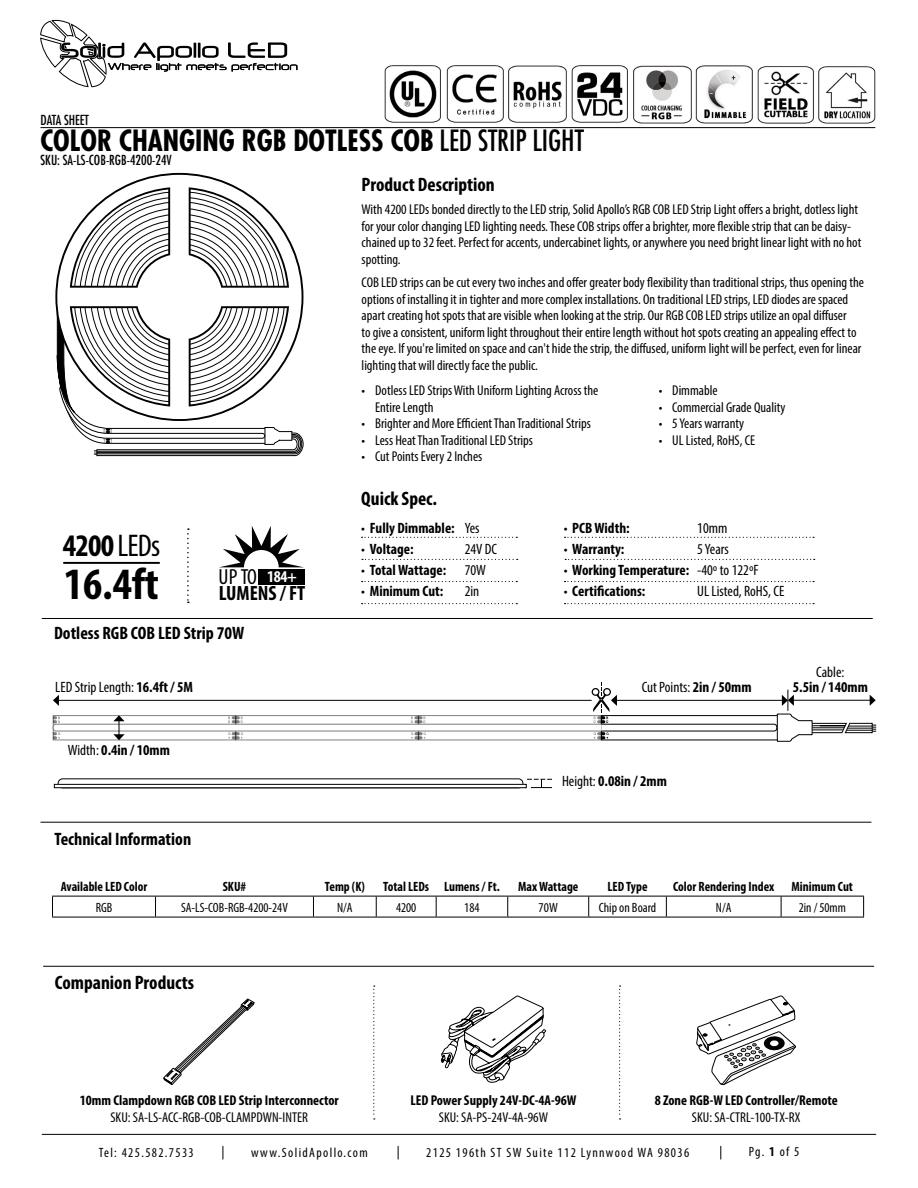
<style>
.page{position:relative;width:918px;height:1188px;background:#fff}
.page>*{position:absolute;margin:0;border:0;box-sizing:border-box;transform-origin:0 0}
.t1{font:700 condensed 45px "Myriad Pro";color:#000}
.t2{font:700 condensed 31.5px "Myriad Pro";color:#000}
.t3{font:700 condensed 28.5px "Futura LT";color:#000}
.t4{font:condensed 21.9px "Myriad Pro";color:#000101}
.t5{font:700 condensed 20.7px "Myriad Pro";color:#000101}
.t6{font:700 condensed 19.5px "Myriad Pro";color:#000}
.t7{font:700 condensed 18px "Myriad Pro";color:#000}
.t8{font:700 condensed 16.5px "Myriad Pro";color:#fff}
.t9{font:700 condensed 15px "Myriad Pro";color:#000}
.t10{font:condensed 15px/21px "Myriad Pro";color:#000}
.t11{font:condensed 14.25px/16.5px "Myriad Pro";color:#000}
.t12{font:700 condensed 14.25px "Myriad Pro";color:#000}
.t13{font:condensed 13.5px "Myriad Pro";letter-spacing:.1em;color:#000}
.t14{font:700 condensed 13.5px "Myriad Pro";color:#000}
.t15{font:condensed 13.5px "Futura LT";color:#000}
.t16{font:condensed 13.5px "Myriad Pro";color:#000}
.s1{font-weight:400}
.s2{font-weight:700}
</style>
<div class="page">
<hr style="left:42px;top:1134px;width:834px;height:1px;background:#000">
<svg style="left:223px;top:1146px;width:1px;height:13px"></svg>
<svg style="left:398px;top:1146px;width:1px;height:13px"></svg>
<svg style="left:720px;top:1146px;width:1px;height:13px"></svg>
<img style="left:822px;top:66px;width:54px;height:63px">
<img style="left:761px;top:66px;width:61px;height:63px">
<img style="left:637px;top:65px;width:50px;height:64px">
<img style="left:450px;top:65px;width:50px;height:64px">
<img style="left:375px;top:65px;width:75px;height:64px">
<img style="left:687px;top:65px;width:74px;height:64px">
<img style="left:574px;top:65px;width:63px;height:64px">
<img style="left:500px;top:65px;width:74px;height:64px">
<svg style="left:52px;top:895px;width:812px;height:22px"></svg>
<hr style="left:52px;top:917px;width:104px;height:1px;background:#000">
<hr style="left:156px;top:917px;width:157px;height:1px;background:#000">
<hr style="left:313px;top:917px;width:63px;height:1px;background:#000">
<hr style="left:376px;top:917px;width:60px;height:1px;background:#000">
<hr style="left:436px;top:917px;width:72px;height:1px;background:#000">
<hr style="left:508px;top:917px;width:81px;height:1px;background:#000">
<hr style="left:589px;top:917px;width:77px;height:1px;background:#000">
<hr style="left:666px;top:917px;width:115px;height:1px;background:#000">
<hr style="left:781px;top:917px;width:83px;height:1px;background:#000">
<hr style="left:52px;top:896px;width:104px;height:1px;background:#000">
<hr style="left:156px;top:896px;width:157px;height:1px;background:#000">
<hr style="left:313px;top:896px;width:63px;height:1px;background:#000">
<hr style="left:376px;top:896px;width:60px;height:1px;background:#000">
<hr style="left:436px;top:896px;width:72px;height:1px;background:#000">
<hr style="left:508px;top:896px;width:81px;height:1px;background:#000">
<hr style="left:589px;top:896px;width:77px;height:1px;background:#000">
<hr style="left:666px;top:896px;width:115px;height:1px;background:#000">
<hr style="left:781px;top:896px;width:83px;height:1px;background:#000">
<svg style="left:58px;top:779px;width:465px;height:9px"></svg>
<div style="left:58px;top:779px;width:465px;height:9px;border:1px solid #000;border-radius:5px"></div>
<div style="left:54px;top:784px;width:473px;height:4px;border:1px solid #000"></div>
<svg style="left:527px;top:779px;width:25px;height:9px"></svg>
<hr style="left:42px;top:618px;width:831px;height:1px;background:#000">
<hr style="left:40px;top:822px;width:831px;height:1px;background:#000">
<svg style="left:40px;top:20px;width:257px;height:67px"></svg>
<svg style="left:362px;top:537px;width:155px;height:1px"></svg>
<svg style="left:362px;top:559px;width:156px;height:1px"></svg>
<svg style="left:362px;top:581px;width:155px;height:1px"></svg>
<svg style="left:362px;top:603px;width:155px;height:1px"></svg>
<svg style="left:565px;top:537px;width:249px;height:1px"></svg>
<svg style="left:565px;top:559px;width:250px;height:1px"></svg>
<svg style="left:565px;top:581px;width:249px;height:1px"></svg>
<svg style="left:565px;top:603px;width:249px;height:1px"></svg>
<hr style="left:40px;top:127px;width:835px;height:1px;background:#000">
<svg style="left:55px;top:173px;width:248px;height:190px"></svg>
<svg style="left:187px;top:528px;width:2px;height:75px"></svg>
<svg style="left:220px;top:526px;width:82px;height:41px"></svg>
<div style="left:259px;top:569px;width:46px;height:15px;background:#000101"></div>
<hr style="left:64px;top:562px;width:95px;height:2px;background:#000">
<svg style="left:53px;top:682px;width:823px;height:60px"></svg>
<hr style="left:43px;top:966px;width:831px;height:1px;background:#000">
<svg style="left:619px;top:985px;width:2px;height:135px"></svg>
<svg style="left:373px;top:985px;width:2px;height:135px"></svg>
<svg style="left:163px;top:998px;width:92px;height:87px"></svg>
<svg style="left:440px;top:996px;width:106px;height:87px"></svg>
<svg style="left:57px;top:309px;width:247px;height:147px"></svg>
<svg style="left:696px;top:996px;width:100px;height:89px"></svg>
<p class="t15" style="left:40px;top:112px;width:50px">DATA SHEET</p>
<h3 class="t3" style="left:40px;top:123px;width:545px">COLOR CHANGING RGB DOTLESS COB <span class="s1">LED STRIP LIGHT</span></h3>
<p class="t15" style="left:40px;top:152px;width:133px">SKU: SA-LS-COB-RGB-4200-24V</p>
<h2 class="t2" style="left:63px;top:525px;width:99px">4200 <span class="s1">LEDs</span></h2>
<h1 class="t1" style="left:64px;top:556px;width:96px">16.4ft</h1>
<h3 class="t4" style="left:219px;top:564px;width:40px">UP TO</h3>
<h3 class="t5" style="left:219px;top:580px;width:88px">LUMENS / FT</h3>
<p class="t8" style="left:267px;top:566px;width:31px">184+</p>
<p class="t7" style="left:54px;top:621px;width:192px">Dotless RGB COB LED Strip 70W</p>
<p class="t10" style="left:55px;top:676px;width:139px">LED Strip Length: <span class="s2">16.4ft / 5M</span></p>
<p class="t9" style="left:68px;top:741px;width:103px"><span class="s1">Width:</span> 0.4in / 10mm</p>
<p class="t7" style="left:55px;top:827px;width:138px">Technical Information</p>
<h3 class="t6" style="left:362px;top:172px;width:135px">Product Description</h3>
<p class="t11" style="left:362px;top:201px;width:501px">With 4200 LEDs bonded directly to the LED strip, Solid Apollo’s RGB COB LED Strip Light offers a bright, dotless light for your color changing LED lighting needs. These COB strips offer a brighter, more flexible strip that can be daisy&shy;chained up to 32 feet. Perfect for accents, undercabinet lights, or anywhere you need bright linear light with no hot spotting.</p>
<p class="t11" style="left:362px;top:274px;width:504px">COB LED strips can be cut every two inches and offer greater body flexibility than traditional strips, thus opening the options of installing it in tighter and more complex installations. On traditional LED strips, LED diodes are spaced apart creating hot spots that are visible when looking at the strip. Our RGB COB LED strips utilize an opal diffuser<br>to give a consistent, uniform light throughout their entire length without hot spots creating an appealing effect to the eye. If you're limited on space and can't hide the strip, the diffused, uniform light will be perfect, even for linear lighting that will directly face the public.</p>
<p class="t11" style="left:375px;top:382px;width:225px;text-indent:-13px">• Dotless LED Strips With Uniform Lighting Across the<br>Entire Length</p>
<p class="t11" style="left:362px;top:415px;width:231px">• Brighter and More Efficient Than Traditional Strips</p>
<p class="t11" style="left:362px;top:432px;width:173px">• Less Heat Than Traditional LED Strips</p>
<p class="t11" style="left:362px;top:448px;width:122px">• Cut Points Every 2 Inches</p>
<p class="t11" style="left:659px;top:382px;width:60px">• Dimmable</p>
<p class="t11" style="left:659px;top:399px;width:128px">• Commercial Grade Quality</p>
<p class="t11" style="left:659px;top:415px;width:87px">• 5 Years warranty</p>
<p class="t11" style="left:659px;top:432px;width:98px">• UL Listed, RoHS, CE</p>
<h3 class="t6" style="left:361px;top:487px;width:77px">Quick Spec.</h3>
<p class="t9" style="left:361px;top:519px;width:95px"><span class="s1">•</span> Fully Dimmable:</p>
<p class="t9" style="left:361px;top:540px;width:54px"><span class="s1">•</span> Voltage:</p>
<p class="t9" style="left:361px;top:561px;width:87px"><span class="s1">•</span> Total Wattage:</p>
<p class="t9" style="left:361px;top:582px;width:84px"><span class="s1">•</span> Minimum Cut:</p>
<p class="t10" style="left:465px;top:518px;width:34px">Yes<br>24V DC<br>70W<br>2in</p>
<p class="t9" style="left:564px;top:519px;width:67px"><span class="s1">•</span> PCB Width:</p>
<p class="t9" style="left:564px;top:540px;width:62px"><span class="s1">•</span> Warranty:</p>
<p class="t9" style="left:564px;top:561px;width:127px"><span class="s1">•</span> Working Temperature:</p>
<p class="t9" style="left:564px;top:582px;width:83px"><span class="s1">•</span> Certifications:</p>
<p class="t10" style="left:697px;top:518px;width:89px">10mm<br>5 Years<br>-40º to 122ºF<br>UL Listed, RoHS, CE</p>
<p class="t10" style="left:816px;top:661px;width:30px">Cable:</p>
<p class="t10" style="left:642px;top:676px;width:111px">Cut Points: <span class="s2">2in / 50mm</span></p>
<p class="t9" style="left:793px;top:677px;width:77px">5.5in / 140mm</p>
<p class="t9" style="left:562px;top:772px;width:106px"><span class="s1">Height:</span> 0.08in / 2mm</p>
<p class="t14" style="left:61px;top:878px;width:88px">Available LED Color</p>
<p class="t14" style="left:223px;top:878px;width:25px">SKU#</p>
<p class="t14" style="left:325px;top:878px;width:41px">Temp (K)</p>
<p class="t14" style="left:383px;top:878px;width:118px">Total LEDs Lumens / Ft.</p>
<p class="t14" style="left:518px;top:878px;width:62px">Max Wattage</p>
<p class="t14" style="left:608px;top:878px;width:42px">LED Type</p>
<p class="t14" style="left:673px;top:878px;width:103px">Color Rendering Index</p>
<p class="t14" style="left:792px;top:878px;width:63px">Minimum Cut</p>
<p class="t13" style="left:96px;top:899px;width:18px">RGB</p>
<p class="t16" style="left:181px;top:899px;width:108px">SA-LS-COB-RGB-4200-24V</p>
<p class="t13" style="left:337px;top:899px;width:17px">N/A</p>
<p class="t13" style="left:396px;top:899px;width:22px">4200</p>
<p class="t13" style="left:464px;top:899px;width:17px">184</p>
<p class="t13" style="left:539px;top:899px;width:21px">70W</p>
<p class="t16" style="left:599px;top:899px;width:59px">Chip on Board</p>
<p class="t13" style="left:716px;top:899px;width:17px">N/A</p>
<p class="t13" style="left:799px;top:899px;width:49px">2in / 50mm</p>
<h3 class="t6" style="left:55px;top:970px;width:141px">Companion Products</h3>
<p class="t12" style="left:80px;top:1092px;width:261px">10mm Clampdown RGB COB LED Strip Interconnector</p>
<p class="t11" style="left:110px;top:1109px;width:199px">SKU: SA-LS-ACC-RGB-COB-CLAMPDWN-INTER</p>
<p class="t12" style="left:410px;top:1092px;width:168px">LED Power Supply 24V-DC-4A-96W</p>
<p class="t11" style="left:439px;top:1109px;width:111px">SKU: SA-PS-24V-4A-96W</p>
<p class="t12" style="left:655px;top:1092px;width:185px">8 Zone RGB-W LED Controller/Remote</p>
<p class="t11" style="left:692px;top:1109px;width:110px">SKU: SA-CTRL-100-TX-RX</p>
<p class="t13" style="left:99px;top:1144px;width:96px">Tel: 425.582.7533</p>
<p class="t13" style="left:251px;top:1144px;width:118px">www.SolidApollo.com</p>
<p class="t13" style="left:426px;top:1144px;width:264px">2125 196th ST SW Suite 112 Lynnwood WA 98036</p>
<p class="t13" style="left:749px;top:1143px;width:52px">Pg. <span class="s2">1</span> of 5</p>
</div>
